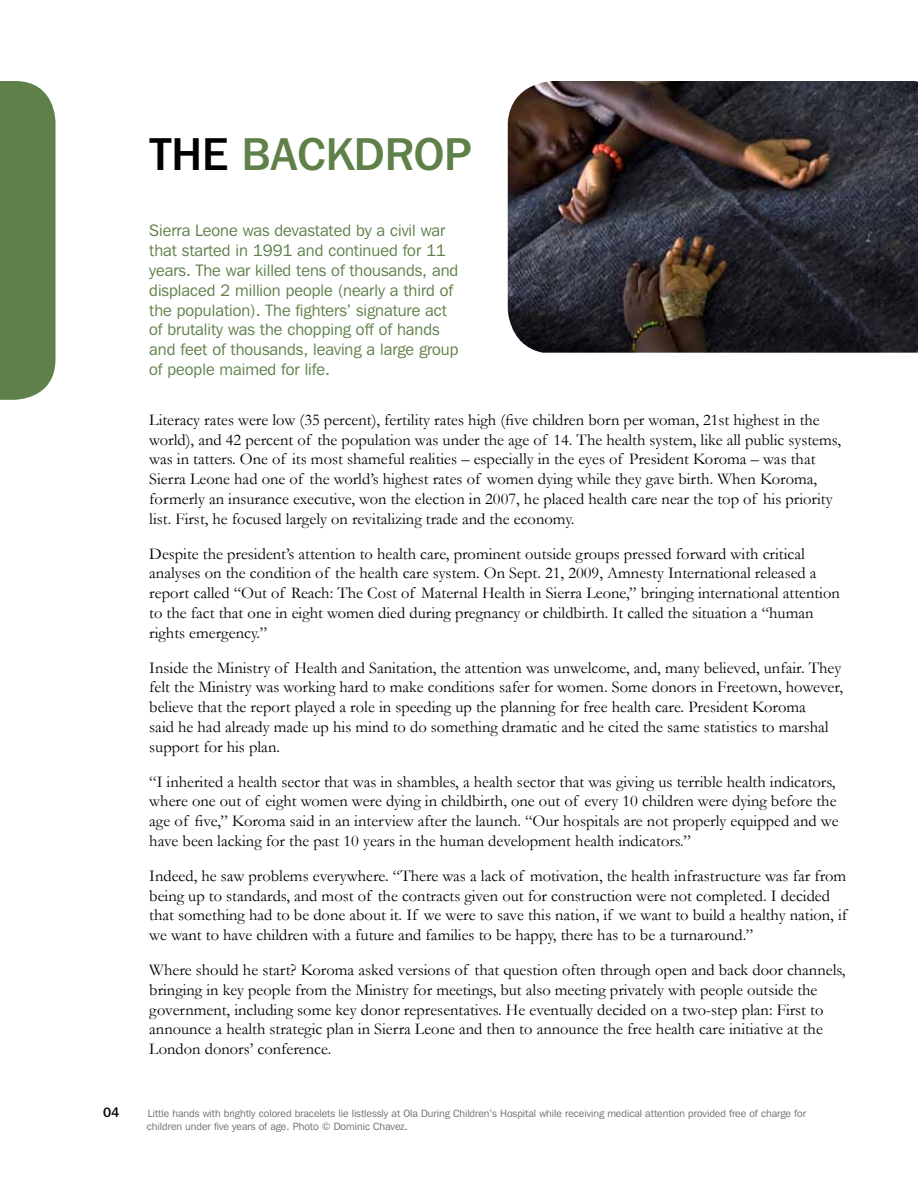
<style>
.page{position:relative;width:918px;height:1188px;background:#fff}
.page>*{position:absolute;margin:0;border:0;box-sizing:border-box;transform-origin:0 0}
.t1{font:500 45.9px "Franklin Gothic IT Cby BT";color:#5f8049}
.t2{font:16.5px/19.8px "Garamond";color:#000}
.t3{font:16.5px/19.8px "Franklin Gothic IT Cby BT";color:#5f8049}
.t4{font:500 13.5px "Franklin Gothic IT Cby BT";color:#000}
.t5{font:10.5px/12.6px "Franklin Gothic IT Cby BT";color:#6d6e71}
.s1{color:#000}
</style>
<div class="page">
<img style="left:508px;top:81px;width:410px;height:272px">
<div style="left:0;top:81px;width:56px;height:319px;background:#5f8049"></div>
<h1 class="t1" style="left:150px;top:125px;width:323px"><span class="s1">TH E</span> BACKDROP</h1>
<p class="t3" style="left:149px;top:221px;width:311px">Sierra Leone was devastated by a civil war that started in 1991 and continued for 11 years. The war killed tens of thousands, and displaced 2 million people (nearly a third of the population). The fighters’ signature act of brutality was the chopping off of hands and feet of thousands, leaving a large group of people maimed for life.</p>
<p class="t2" style="left:149px;top:410px;width:693px">Literacy rates were low (35 percent), fertility rates high (five children born per woman, 21st highest in the world), and 42 percent of the population was under the age of 14. The health system, like all public systems, was in tatters. One of its most shameful realities – especially in the eyes of President Koroma – was that Sierra Leone had one of the world’s highest rates of women dying while they gave birth. When Koroma, formerly an insurance executive, won the election in 2007, he placed health care near the top of his priority list. First, he focused largely on revitalizing trade and the economy.</p>
<p class="t2" style="left:149px;top:543px;width:692px">Despite the president’s attention to health care, prominent outside groups pressed forward with critical analyses on the condition of the health care system. On Sept. 21, 2009, Amnesty International released a report called “Out of Reach: The Cost of Maternal Health in Sierra Leone,” bringing international attention to the fact that one in eight women died during pregnancy or childbirth. It called the situation a “human rights emergency.”</p>
<p class="t2" style="left:149px;top:657px;width:695px">Inside the Ministry of Health and Sanitation, the attention was unwelcome, and, many believed, unfair. They felt the Ministry was working hard to make conditions safer for women. Some donors in Freetown, however, believe that the report played a role in speeding up the planning for free health care. President Koroma<br>said he had already made up his mind to do something dramatic and he cited the same statistics to marshal support for his plan.</p>
<p class="t2" style="left:149px;top:771px;width:691px">“I inherited a health sector that was in shambles, a health sector that was giving us terrible health indicators, where one out of eight women were dying in childbirth, one out of every 10 children were dying before the age of five,” Koroma said in an interview after the launch. “Our hospitals are not properly equipped and we have been lacking for the past 10 years in the human development health indicators.”</p>
<p class="t2" style="left:149px;top:866px;width:699px">Indeed, he saw problems everywhere. “There was a lack of motivation, the health infrastructure was far from being up to standards, and most of the contracts given out for construction were not completed. I decided that something had to be done about it. If we were to save this nation, if we want to build a healthy nation, if we want to have children with a future and families to be happy, there has to be a turnaround.”</p>
<p class="t2" style="left:149px;top:960px;width:698px">Where should he start? Koroma asked versions of that question often through open and back door channels, bringing in key people from the Ministry for meetings, but also meeting privately with people outside the government, including some key donor representatives. He eventually decided on a two-step plan: First to announce a health strategic plan in Sierra Leone and then to announce the free health care initiative at the London donors’ conference.</p>
<p class="t4" style="left:103px;top:1104px;width:18px">04</p>
<p class="t5" style="left:147px;top:1107px;width:660px">Little hands with brightly colored bracelets lie listlessly at Ola During Children’s Hospital while receiving medical attention provided free of charge for children under five years of age. Photo © Dominic Chavez.</p>
</div>
